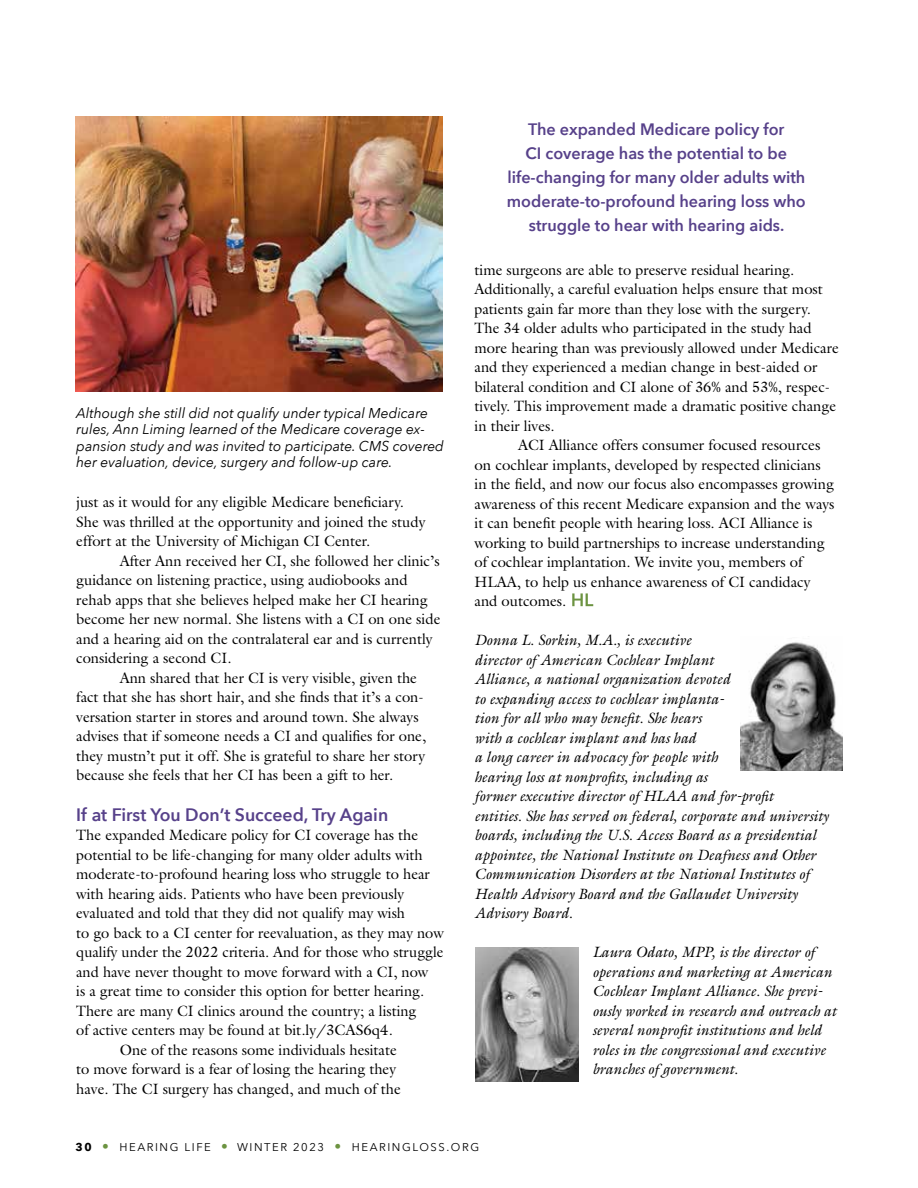
<style>
.page{position:relative;width:918px;height:1188px;background:#fff}
.page>*{position:absolute;margin:0;border:0;box-sizing:border-box;transform-origin:0 0}
.t1{font:600 18px "Avenir Next";color:#57418a}
.t2{font:600 16.5px/24px "Avenir Next";color:#57418a;text-align:center}
.t3{font:15px/19.5px "Galliard";color:#000}
.t4{font:italic 15px/19.5px "Galliard";color:#000}
.t5{font:italic 14.25px/16.5px "Avenir Next";color:#000}
.t6{font:11.25px "Avenir Next";letter-spacing:.14em;color:#000}
.s1{font-weight:700}
.s2{font-size:13.5px;color:#6c9341}
</style>
<div class="page">
<svg style="left:572px;top:593px;width:21px;height:13px"></svg>
<img style="left:76px;top:117px;width:366px;height:275px">
<img style="left:475px;top:948px;width:104px;height:134px">
<img style="left:740px;top:642px;width:102px;height:128px">
<p class="t5" style="left:76px;top:404px;width:369px">Although she still did not qualify under typical Medicare rules, Ann Liming learned of the Medicare coverage ex&shy;pansion study and was invited to participate. CMS covered her evaluation, device, surgery and follow-up care.</p>
<p class="t3" style="left:76px;top:492px;width:351px">just as it would for any eligible Medicare beneficiary.<br>She was thrilled at the opportunity and joined the study effort at the University of Michigan CI Center.</p>
<p class="t3" style="left:120px;top:551px;width:322px">After Ann received her CI, she followed her clinic’s</p>
<p class="t3" style="left:76px;top:570px;width:333px">guidance on listening practice, using audiobooks and</p>
<p class="t3" style="left:76px;top:590px;width:353px">rehab apps that she believes helped make her CI hearing</p>
<p class="t3" style="left:76px;top:609px;width:366px">become her new normal. She listens with a CI on one side</p>
<p class="t3" style="left:76px;top:629px;width:358px">and a hearing aid on the contralateral ear and is currently</p>
<p class="t3" style="left:76px;top:648px;width:157px">considering a second CI.</p>
<p class="t3" style="left:120px;top:668px;width:299px">Ann shared that her CI is very visible, given the</p>
<p class="t3" style="left:76px;top:687px;width:349px">fact that she has short hair, and she finds that it’s a con-</p>
<p class="t3" style="left:76px;top:707px;width:344px">versation starter in stores and around town. She always</p>
<p class="t3" style="left:76px;top:726px;width:351px">advises that if someone needs a CI and qualifies for one,</p>
<p class="t3" style="left:76px;top:746px;width:350px">they mustn’t put it off. She is grateful to share her story</p>
<p class="t3" style="left:76px;top:765px;width:318px">because she feels that her CI has been a gift to her.</p>
<p class="t1" style="left:76px;top:799px;width:314px">If at First You Don’t Succeed, Try Again</p>
<p class="t3" style="left:76px;top:825px;width:344px">The expanded Medicare policy for CI coverage has the</p>
<p class="t3" style="left:76px;top:845px;width:348px">potential to be life-changing for many older adults with</p>
<p class="t3" style="left:76px;top:864px;width:355px">moderate-to-profound hearing loss who struggle to hear</p>
<p class="t3" style="left:76px;top:884px;width:329px">with hearing aids. Patients who have been previously</p>
<p class="t3" style="left:76px;top:903px;width:330px">evaluated and told that they did not qualify may wish</p>
<p class="t3" style="left:76px;top:923px;width:369px">to go back to a CI center for reevaluation, as they may now</p>
<p class="t3" style="left:76px;top:942px;width:369px">qualify under the 2022 criteria. And for those who struggle</p>
<p class="t3" style="left:76px;top:962px;width:354px">and have never thought to move forward with a CI, now</p>
<p class="t3" style="left:76px;top:981px;width:349px">is a great time to consider this option for better hearing.</p>
<p class="t3" style="left:76px;top:1001px;width:342px">There are many CI clinics around the country; a listing</p>
<p class="t3" style="left:76px;top:1020px;width:318px">of active centers may be found at bit.ly/3CAS6q4.</p>
<p class="t3" style="left:120px;top:1040px;width:279px">One of the reasons some individuals hesitate</p>
<p class="t3" style="left:76px;top:1059px;width:321px">to move forward is a fear of losing the hearing they</p>
<p class="t3" style="left:76px;top:1079px;width:326px">have. The CI surgery has changed, and much of the</p>
<p class="t2" style="left:507px;top:117px;width:300px">The expanded Medicare policy for<br>CI coverage has the potential to be life-changing for many older adults with moderate-to-profound hearing loss who struggle to hear with hearing aids.</p>
<p class="t3" style="left:475px;top:260px;width:366px">time surgeons are able to preserve residual hearing.<br>Additionally, a careful evaluation helps ensure that most patients gain far more than they lose with the surgery.<br>The 34 older adults who participated in the study had more hearing than was previously allowed under Medicare and they experienced a median change in best-aided or bilateral condition and CI alone of 36% and 53%, respec&shy;tively. This improvement made a dramatic positive change in their lives.</p>
<p class="t3" style="left:475px;top:435px;width:361px;text-indent:43px">ACI Alliance offers consumer focused resources on cochlear implants, developed by respected clinicians in the field, and now our focus also encompasses growing awareness of this recent Medicare expansion and the ways it can benefit people with hearing loss. ACI Alliance is working to build partnerships to increase understanding of cochlear implantation. We invite you, members of HLAA, to help us enhance awareness of CI candidacy and outcomes.</p>
<p class="t4" style="left:475px;top:630px;width:355px">Donna L. Sorkin, M.A., is executive<br>director of American Cochlear Implant<br>Alliance, a national organization devoted<br>to expanding access to cochlear implanta-<br>tion for all who may benefit. She hears<br>with a cochlear implant and has had<br>a long career in advocacy for people with<br>hearing loss at nonprofits, including as<br>former executive director of HLAA and for-profit<br>entities. She has served on federal, corporate and university boards, including the U.S. Access Board as a presidential appointee, the National Institute on Deafness and Other Communication Disorders at the National Institutes of Health Advisory Board and the Gallaudet University Advisory Board.</p>
<p class="t4" style="left:592px;top:942px;width:246px">Laura Odato, MPP, is the director of operations and marketing at American Cochlear Implant Alliance. She previ&shy;ously worked in research and outreach at several nonprofit institutions and held roles in the congressional and executive branches of government.</p>
<p class="t6" style="left:76px;top:1137px;width:405px"><span class="s1">30</span> <span class="s2">•</span> HEARING LIFE <span class="s2">•</span> WINTER 2023 <span class="s2">•</span> HEARINGLOSS.ORG</p>
</div>
